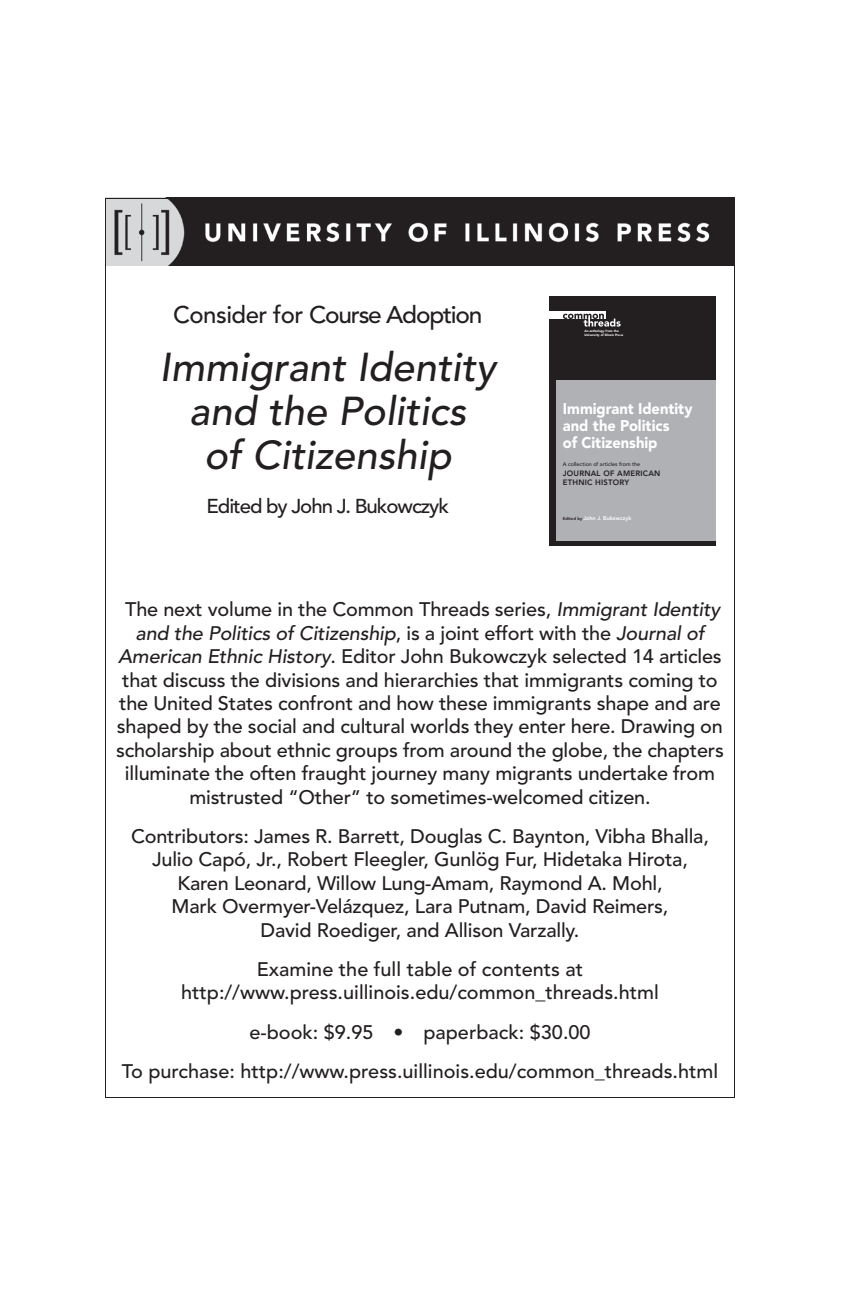
<style>
.page{position:relative;width:864px;height:1296px;background:#fff}
.page>*{position:absolute;margin:0;border:0;box-sizing:border-box;transform-origin:0 0}
.t1{font:italic 500 40px/44px "Avenir LT Std";color:#231f20;text-align:center}
.t2{font:500 24px "Avenir LT Std";letter-spacing:-.05em;color:#231f20}
.t3{font:500 20px "Avenir LT Std";letter-spacing:-.05em;color:#231f20}
.t4{font:500 19.6px/23.4px "Avenir LT Std";letter-spacing:-.01em;color:#231f20;text-align:center}
.t5{font:900 15.4px/17px "Avenir LT Std";letter-spacing:-.005em;color:#fff;scale:.95 1}
.t6{font:800 7.8px/9.2px "Avenir LT Std";letter-spacing:.025em;color:#231f20}
.t7{font:500 5.4px "Avenir LT Std";color:#231f20}
.t8{font:800 5.4px "Avenir LT Std";color:#fff}
.t9{font:900 3.2px/4px "Avenir LT Std";color:#fff}
.s1{font-size:4.2px;color:#231f20}
.s2{font-style:italic}
</style>
<div class="page">
<div style="left:549px;top:296px;width:166px;height:250px;background:#231f20"></div>
<div style="left:556px;top:380px;width:159px;height:160px;background:#b0b1b5"></div>
<svg style="left:549px;top:311px;width:56px;height:8px"></svg>
<svg style="left:563px;top:314px;width:58px;height:13px"></svg>
<img style="left:108px;top:201px;width:624px;height:65px">
<p class="t2" style="left:173px;top:301px;width:311px">Consider for Course Adoption</p>
<h1 class="t1" style="left:160px;top:346px;width:338px">Immigrant Identity and the Politics<br>of Citizenship</h1>
<p class="t3" style="left:207px;top:494px;width:244px">Edited by John J. Bukowczyk</p>
<p class="t9" style="left:584px;top:329px;width:40px">An anthology from the<br>University of Illinois Press</p>
<p class="t5" style="left:563px;top:400px;width:138px">Immigrant Identity and the Politics<br>of Citizenship</p>
<p class="t7" style="left:563px;top:461px;width:79px">A collection of articles from the</p>
<p class="t6" style="left:563px;top:468px;width:99px">JOURNAL OF AMERICAN<br>ETHNIC HISTORY</p>
<p class="t8" style="left:563px;top:515px;width:70px"><span class="s1">EDITED BY</span> JOHN J. BUKOWCZYK</p>
<p class="t4" style="left:116px;top:598px;width:609px">The next volume in the Common Threads series, <span class="s2">Immigrant Identity and the Politics of Citizenship</span>, is a joint effort with the <span class="s2">Journal of American Ethnic History</span>. Editor John Bukowczyk selected 14 articles that discuss the divisions and hierarchies that immigrants coming to the United States confront and how these immigrants shape and are shaped by the social and cultural worlds they enter here. Drawing on scholarship about ethnic groups from around the globe, the chapters illuminate the often fraught journey many migrants undertake from mistrusted “Other” to sometimes-welcomed citizen.</p>
<p class="t4" style="left:131px;top:825px;width:579px">Contributors: James R. Barrett, Douglas C. Baynton, Vibha Bhalla, Julio Capó, Jr., Robert Fleegler, Gunlög Fur, Hidetaka Hirota, Karen Leonard, Willow Lung-Amam, Raymond A. Mohl,<br>Mark Overmyer-Velázquez, Lara Putnam, David Reimers,<br>David Roediger, and Allison Varzally.</p>
<p class="t4" style="left:181px;top:958px;width:479px">Examine the full table of contents at http://www.press.uillinois.edu/common_threads.html</p>
<p class="t4" style="left:122px;top:1013px;width:598px;line-height:39.4px">e-book: $9.95 • paperback: $30.00<br>To purchase: http://www.press.uillinois.edu/common_threads.html</p>
</div>
